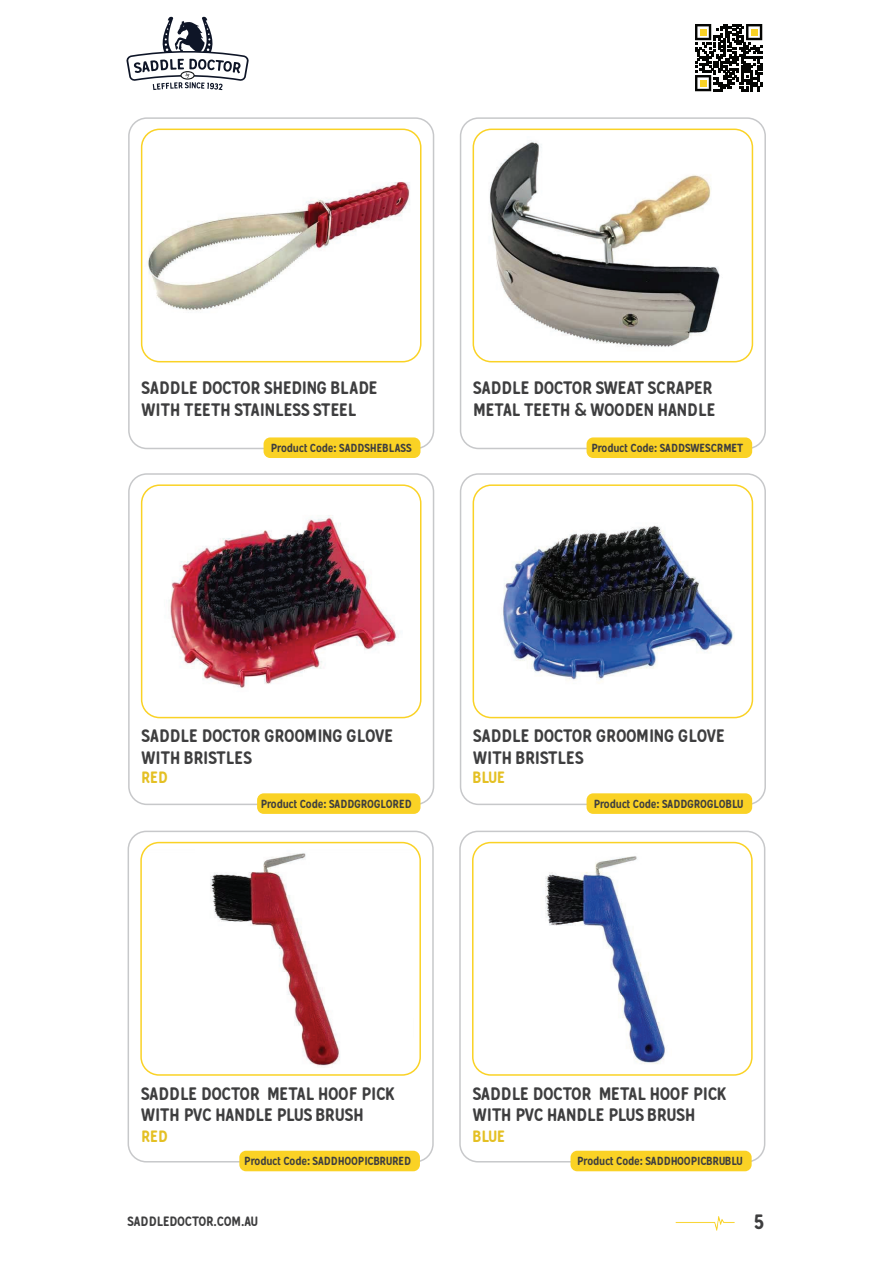
<style>
.page{position:relative;width:893px;height:1263px;background:#fff}
.page>*{position:absolute;margin:0;border:0;box-sizing:border-box;transform-origin:0 0}
.t1{font:20.25px "Gunnar";color:#3e3e3f}
.t2{font:18px/21.6px "Gunnar";color:#3e3e3f}
.t3{font:16.35px "Gunnar";color:#e4c024}
.t4{font:13.5px "Gunnar";letter-spacing:-.01em;color:#3e3e3f}
.t5{font:11.7px "Gunnar";color:#3e3e3f}
</style>
<div class="page">
<img style="left:675px;top:1216px;width:60px;height:15px">
<svg style="left:126px;top:16px;width:123px;height:74px"></svg>
<svg style="left:695px;top:24px;width:67px;height:67px"></svg>
<div style="left:700px;top:29px;width:7px;height:7px;background:#f9d226"></div>
<div style="left:751px;top:29px;width:7px;height:7px;background:#f9d226"></div>
<div style="left:700px;top:80px;width:7px;height:7px;background:#f9d226"></div>
<div style="left:128px;top:831px;width:306px;height:331px;border:2px solid #c7c8ca;border-radius:18px"></div>
<div style="left:459px;top:831px;width:306px;height:331px;border:2px solid #c7c8ca;border-radius:18px"></div>
<img style="left:143px;top:850px;width:197px;height:218px">
<div style="left:140px;top:842px;width:281px;height:234px;border:2px solid #fad225;border-radius:18px"></div>
<img style="left:473px;top:850px;width:192px;height:218px">
<div style="left:472px;top:842px;width:281px;height:234px;border:2px solid #fad225;border-radius:18px"></div>
<div style="left:239px;top:1151px;width:181px;height:20px;background:#fad225;border-radius:7px"></div>
<div style="left:570px;top:1151px;width:182px;height:20px;background:#fad225;border-radius:7px"></div>
<div style="left:128px;top:117px;width:306px;height:332px;border:2px solid #c7c8ca;border-radius:18px"></div>
<div style="left:460px;top:117px;width:306px;height:332px;border:2px solid #c7c8ca;border-radius:18px"></div>
<div style="left:128px;top:473px;width:306px;height:332px;border:2px solid #c7c8ca;border-radius:18px"></div>
<div style="left:460px;top:473px;width:306px;height:332px;border:2px solid #c7c8ca;border-radius:18px"></div>
<img style="left:142px;top:136px;width:268px;height:219px">
<div style="left:141px;top:129px;width:280px;height:233px;border:2px solid #fad225;border-radius:18px"></div>
<img style="left:473px;top:136px;width:247px;height:219px">
<div style="left:473px;top:129px;width:280px;height:233px;border:2px solid #fad225;border-radius:18px"></div>
<img style="left:142px;top:492px;width:257px;height:218px">
<div style="left:141px;top:484px;width:280px;height:234px;border:2px solid #fad225;border-radius:18px"></div>
<img style="left:473px;top:492px;width:261px;height:218px">
<div style="left:473px;top:484px;width:280px;height:234px;border:2px solid #fad225;border-radius:18px"></div>
<div style="left:264px;top:437px;width:156px;height:21px;background:#fad225;border-radius:7px"></div>
<div style="left:587px;top:437px;width:165px;height:21px;background:#fad225;border-radius:7px"></div>
<div style="left:257px;top:793px;width:163px;height:21px;background:#fad225;border-radius:7px"></div>
<div style="left:587px;top:793px;width:165px;height:21px;background:#fad225;border-radius:7px"></div>
<p class="t2" style="left:142px;top:377px;width:238px">SADDLE DOCTOR SHEDING BLADE<br>WITH TEETH STAINLESS STEEL</p>
<p class="t2" style="left:473px;top:377px;width:244px">SADDLE DOCTOR SWEAT SCRAPER<br>METAL TEETH &amp; WOODEN HANDLE</p>
<p class="t5" style="left:271px;top:441px;width:142px">Product Code: SADDSHEBLASS</p>
<p class="t5" style="left:591px;top:441px;width:153px">Product Code: SADDSWESCRMET</p>
<p class="t2" style="left:142px;top:725px;width:253px">SADDLE DOCTOR GROOMING GLOVE<br>WITH BRISTLES</p>
<p class="t2" style="left:473px;top:725px;width:253px">SADDLE DOCTOR GROOMING GLOVE<br>WITH BRISTLES</p>
<p class="t3" style="left:141px;top:767px;width:28px">RED</p>
<p class="t3" style="left:473px;top:767px;width:34px">BLUE</p>
<p class="t5" style="left:261px;top:797px;width:152px">Product Code: SADDGROGLORED</p>
<p class="t5" style="left:594px;top:797px;width:151px">Product Code: SADDGROGLOBLU</p>
<p class="t2" style="left:141px;top:1083px;width:255px">SADDLE DOCTOR METAL HOOF PICK<br>WITH PVC HANDLE PLUS BRUSH</p>
<p class="t2" style="left:473px;top:1083px;width:255px">SADDLE DOCTOR METAL HOOF PICK<br>WITH PVC HANDLE PLUS BRUSH</p>
<p class="t5" style="left:244px;top:1154px;width:168px">Product Code: SADDHOOPICBRURED</p>
<p class="t5" style="left:577px;top:1154px;width:167px">Product Code: SADDHOOPICBRUBLU</p>
<p class="t3" style="left:141px;top:1126px;width:28px">RED</p>
<p class="t3" style="left:473px;top:1126px;width:34px">BLUE</p>
<p class="t4" style="left:128px;top:1213px;width:132px">SADDLEDOCTOR.COM.AU</p>
<p class="t1" style="left:754px;top:1209px;width:12px">5</p>
</div>
